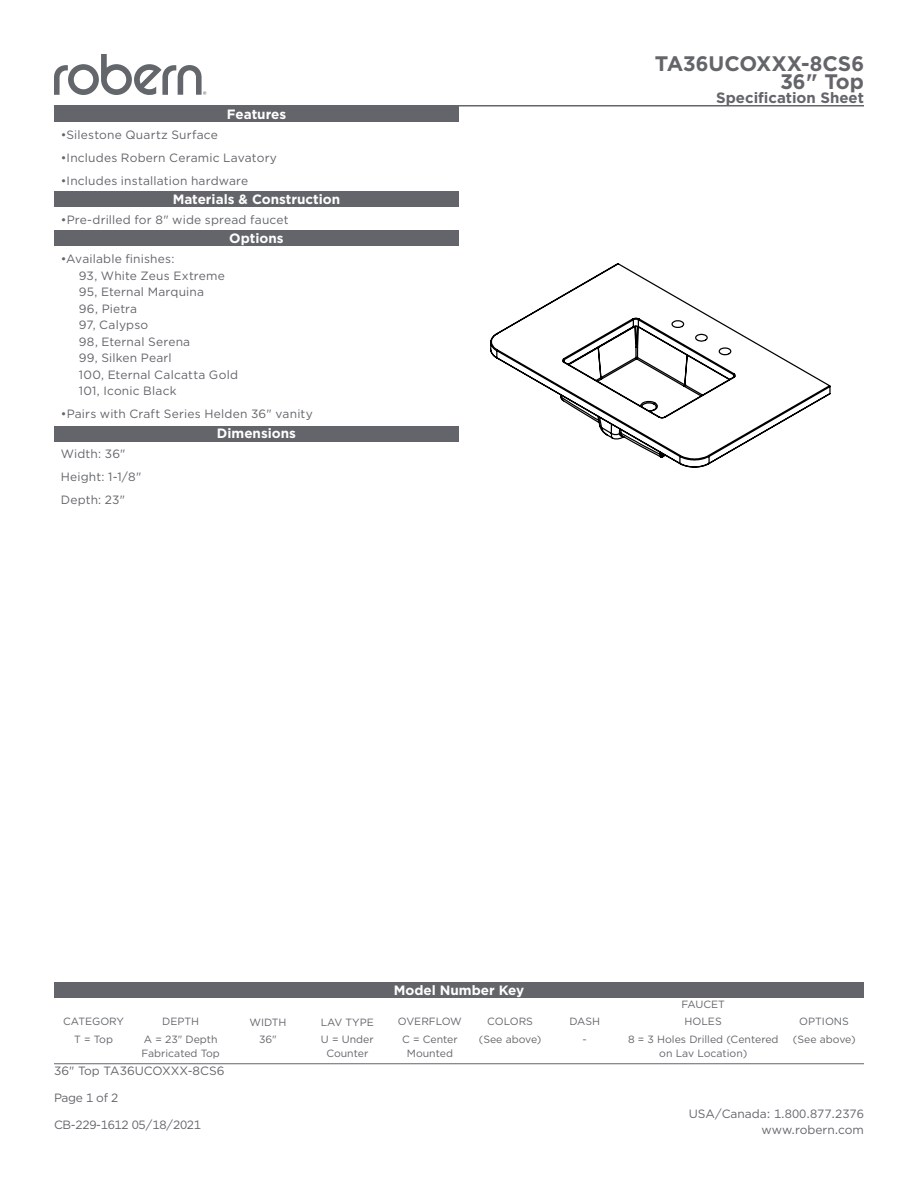
<style>
.page{position:relative;width:918px;height:1188px;background:#fff}
.page>*{position:absolute;margin:0;border:0;box-sizing:border-box;transform-origin:0 0}
.t1{font:700 21px "Gotham";color:#63656a}
.t2{font:700 15px "Gotham";color:#63656a}
.t3{font:700 13.5px "Gotham";color:#fff}
.PDFTITLE{font:12px "Gotham";letter-spacing:.015em;color:#63656a}
.PDFTITLE-2{font:12px "Gotham";letter-spacing:-.025em;color:#63656a}
.t4{font:10.5px/13.5px "Gotham";color:#63656a;text-align:center}
</style>
<div class="page">
<hr style="left:54px;top:1063px;width:810px;height:1px;background:#63656a">
<div style="left:54px;top:426px;width:405px;height:16px;background:#63656a"></div>
<div style="left:54px;top:230px;width:405px;height:16px;background:#63656a"></div>
<div style="left:54px;top:106px;width:405px;height:16px;background:#63656a"></div>
<div style="left:54px;top:192px;width:405px;height:15px;background:#63656a"></div>
<hr style="left:54px;top:105px;width:810px;height:1px;background:#63656a">
<div style="left:54px;top:982px;width:810px;height:16px;background:#63656a"></div>
<svg style="left:54px;top:54px;width:152px;height:41px"></svg>
<svg style="left:490px;top:263px;width:341px;height:205px"></svg>
<p class="t3" style="left:227px;top:105px;width:61px">Features</p>
<p class="PDFTITLE" style="left:61px;top:127px;width:159px">•Silestone Quartz Surface</p>
<p class="PDFTITLE" style="left:61px;top:150px;width:218px">•Includes Robern Ceramic Lavatory</p>
<p class="PDFTITLE" style="left:61px;top:173px;width:189px">•Includes installation hardware</p>
<p class="PDFTITLE" style="left:61px;top:212px;width:229px">•Pre-drilled for 8" wide spread faucet</p>
<p class="t3" style="left:173px;top:190px;width:169px">Materials &amp; Construction</p>
<p class="t3" style="left:229px;top:229px;width:56px">Options</p>
<p class="PDFTITLE" style="left:61px;top:251px;width:115px">•Available finishes:</p>
<p class="PDFTITLE" style="left:79px;top:268px;width:148px">93, White Zeus Extreme</p>
<p class="PDFTITLE" style="left:79px;top:284px;width:127px">95, Eternal Marquina</p>
<p class="PDFTITLE" style="left:79px;top:301px;width:60px">96, Pietra</p>
<p class="PDFTITLE" style="left:79px;top:317px;width:71px">97, Calypso</p>
<p class="PDFTITLE" style="left:79px;top:334px;width:113px">98, Eternal Serena</p>
<p class="PDFTITLE" style="left:79px;top:350px;width:94px">99, Silken Pearl</p>
<p class="PDFTITLE" style="left:79px;top:367px;width:161px">100, Eternal Calcatta Gold</p>
<p class="PDFTITLE" style="left:79px;top:383px;width:99px">101, Iconic Black</p>
<p class="PDFTITLE" style="left:61px;top:407px;width:254px">•Pairs with Craft Series Helden 36" vanity</p>
<p class="PDFTITLE" style="left:61px;top:446px;width:66px">Width: 36"</p>
<p class="PDFTITLE" style="left:61px;top:492px;width:66px">Depth: 23"</p>
<p class="PDFTITLE" style="left:61px;top:469px;width:82px">Height: 1-1/8"</p>
<p class="t3" style="left:217px;top:424px;width:81px">Dimensions</p>
<p class="t1" style="left:655px;top:49px;width:211px">TA36UCOXXX-8CS6</p>
<p class="t1" style="left:780px;top:68px;width:85px">36" Top</p>
<p class="t2" style="left:716px;top:87px;width:149px">Specification Sheet</p>
<p class="t3" style="left:394px;top:981px;width:132px">Model Number Key</p>
<p class="t4" style="left:63px;top:1015px;width:62px">CATEGORY</p>
<p class="t4" style="left:162px;top:1015px;width:38px">DEPTH</p>
<p class="t4" style="left:249px;top:1015px;width:39px">WIDTH</p>
<p class="t4" style="left:321px;top:1015px;width:55px">LAV TYPE</p>
<p class="t4" style="left:398px;top:1015px;width:66px">OVERFLOW</p>
<p class="t4" style="left:487px;top:1015px;width:47px">COLORS</p>
<p class="t4" style="left:569px;top:1015px;width:32px">DASH</p>
<p class="t4" style="left:74px;top:1032px;width:40px">T = Top</p>
<p class="t4" style="left:144px;top:1032px;width:75px">A = 23" Depth</p>
<p class="t4" style="left:259px;top:1033px;width:19px">36"</p>
<p class="t4" style="left:142px;top:1046px;width:80px">Fabricated Top</p>
<p class="PDFTITLE" style="left:54px;top:1063px;width:172px">36" Top TA36UCOXXX-8CS6</p>
<p class="PDFTITLE" style="left:54px;top:1090px;width:66px">Page 1 of 2</p>
<p class="PDFTITLE-2" style="left:54px;top:1117px;width:149px">CB-229-1612 05/18/2021</p>
<p class="t4" style="left:321px;top:1033px;width:54px">U = Under<br>Counter</p>
<p class="t4" style="left:402px;top:1032px;width:57px">C = Center</p>
<p class="t4" style="left:479px;top:1032px;width:64px">(See above)</p>
<p class="t4" style="left:583px;top:1032px;width:6px">-</p>
<p class="t4" style="left:407px;top:1046px;width:48px">Mounted</p>
<p class="t4" style="left:681px;top:998px;width:45px">FAUCET</p>
<p class="t4" style="left:685px;top:1014px;width:39px">HOLES</p>
<p class="t4" style="left:799px;top:1015px;width:51px">OPTIONS</p>
<p class="t4" style="left:628px;top:1032px;width:152px">8 = 3 Holes Drilled (Centered</p>
<p class="t4" style="left:793px;top:1032px;width:64px">(See above)</p>
<p class="t4" style="left:659px;top:1046px;width:90px">on Lav Location)</p>
<p class="PDFTITLE" style="left:689px;top:1106px;width:177px">USA/Canada: 1.800.877.2376</p>
<p class="PDFTITLE" style="left:762px;top:1122px;width:104px">www.robern.com</p>
</div>
